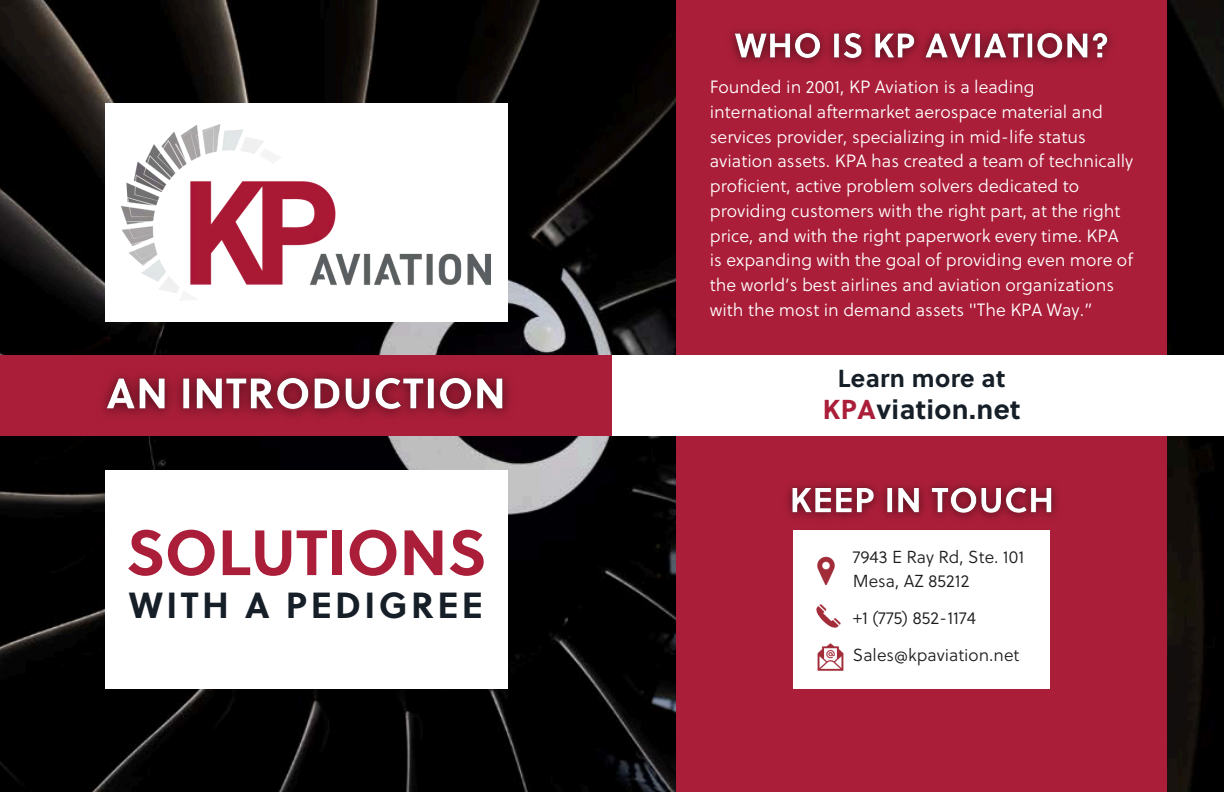
<style>
.page{position:relative;width:1224px;height:792px;background:#fff}
.page>*{position:absolute;margin:0;border:0;box-sizing:border-box;transform-origin:0 0}
.t1{font:700 63.8px "Soleil";color:#ab1e39}
.t2{font:700 36.3px "Soleil";letter-spacing:.095em;color:#161f28}
.t3{font:700 27.3px "Soleil";letter-spacing:.015em;color:#161f28}
.t4{font:700 24.6px "Soleil";letter-spacing:.015em;color:#161f28}
.t5{font:300 17.8px/24.8px "Soleil";color:#fff}
.t6{font:300 17.4px "Soleil";color:#1d1d1f}
.s1{color:#ab1e39}
</style>
<div class="page">
<img style="left:0;top:0;width:1224px;height:792px">
<div style="left:677px;top:0;width:490px;height:792px;background:#ab1e39"></div>
<div style="left:612px;top:356px;width:612px;height:80px;background:#fff"></div>
<div style="left:794px;top:531px;width:256px;height:158px;background:#fff"></div>
<img style="left:817px;top:556px;width:18px;height:30px">
<img style="left:816px;top:604px;width:25px;height:24px">
<img style="left:817px;top:643px;width:27px;height:28px">
<div style="left:105px;top:103px;width:403px;height:219px;background:#fff"></div>
<img style="left:121px;top:125px;width:370px;height:174px">
<div style="left:0;top:356px;width:612px;height:80px;background:#ab1e39"></div>
<div style="left:105px;top:470px;width:403px;height:219px;background:#fff"></div>
<img style="left:731px;top:29px;width:381px;height:35px">
<img style="left:787px;top:484px;width:270px;height:35px">
<img style="left:103px;top:373px;width:407px;height:44px">
<h5 class="t1" style="left:126px;top:523px;width:362px">SOLUTIONS</h5>
<h4 class="t2" style="left:129px;top:588px;width:356px">WITH A PEDIGREE</h4>
<p class="t5" style="left:710px;top:76px;width:425px">Founded in 2001, KP Aviation is a leading international aftermarket aerospace material and services provider, specializing in mid-life status aviation assets. KPA has created a team of technically proficient, active problem solvers dedicated to providing customers with the right part, at the right price, and with the right paperwork every time. KPA is expanding with the goal of providing even more of the world’s best airlines and aviation organizations with the most in demand assets "The KPA Way.”</p>
<p class="t4" style="left:838px;top:367px;width:169px">Learn more at</p>
<p class="t3" style="left:823px;top:397px;width:199px"><span class="s1">KPA</span>viation.net</p>
<p class="t6" style="left:853px;top:549px;width:173px">7943 E Ray Rd, Ste. 101</p>
<p class="t6" style="left:853px;top:573px;width:118px">Mesa, AZ 85212</p>
<p class="t6" style="left:853px;top:610px;width:125px">+1 (775) 852-1174</p>
<p class="t6" style="left:853px;top:647px;width:168px">Sales@kpaviation.net</p>
</div>
